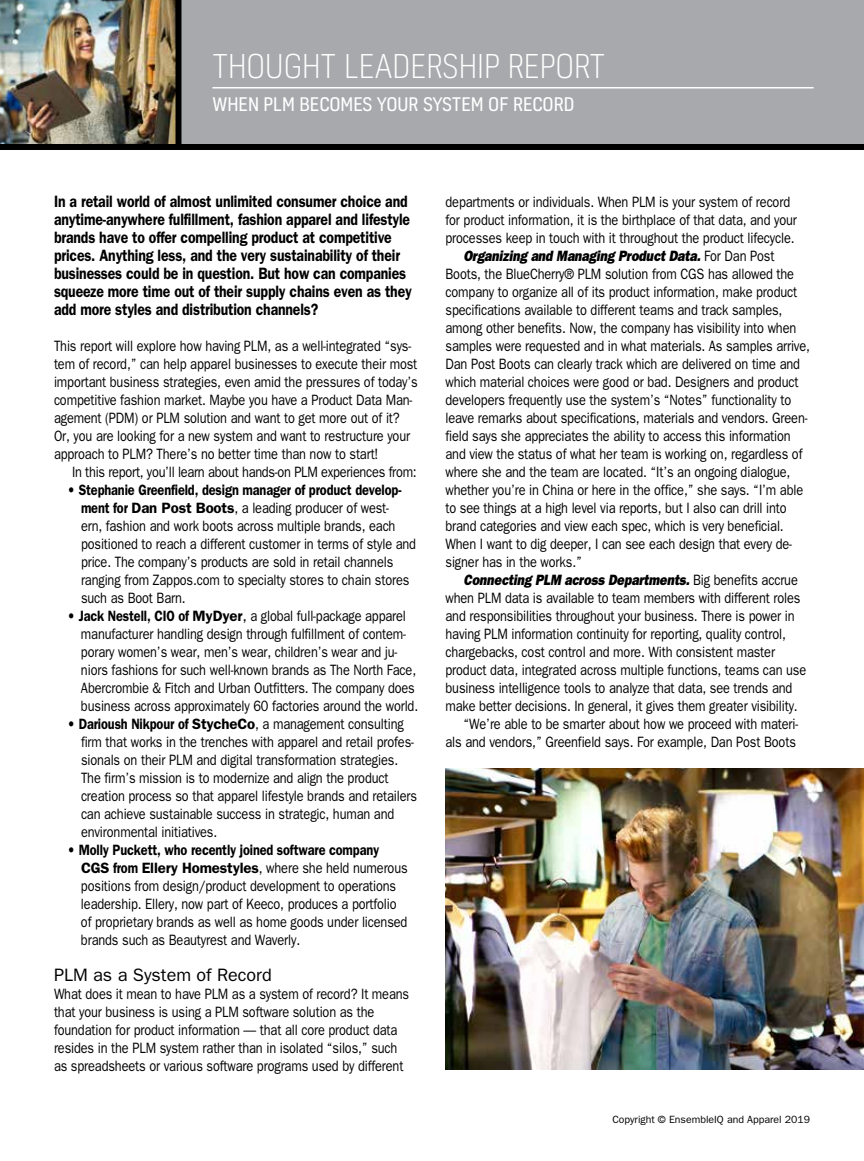
<style>
.page{position:relative;width:864px;height:1161px;background:#fff}
.page>*{position:absolute;margin:0;border:0;box-sizing:border-box;transform-origin:0 0}
.t1{font:300 31.5px "Kelson";color:#fff}
.t2{font:18px "Kelson";color:#fff}
.t3{font:18px "Franklin Gothic";color:#000}
.t4{font:600 16.5px/18px "Franklin Gothic";letter-spacing:-.01em;color:#000;scale:.85 1}
.t5{font:15px/18px "Franklin Gothic";letter-spacing:-.01em;color:#000;scale:.85 1}
.t6{font:italic 800 15px "Franklin Gothic";letter-spacing:-.01em;color:#000;scale:.85 1}
.t7{font:10.5px "Franklin Gothic";color:#000}
.s1{font-weight:600}
.s2{font-weight:400;font-style:normal}
</style>
<div class="page">
<hr style="left:863px;top:144px;width:1px;height:1017px;background:#ebede2">
<div style="left:83px;top:0;width:781px;height:144px;background:#a7a9ac"></div>
<img style="left:0;top:0;width:176px;height:144px">
<div style="left:176px;top:0;width:6px;height:144px;background:#000"></div>
<div style="left:0;top:144px;width:864px;height:6px;background:#000"></div>
<hr style="left:212px;top:87px;width:602px;height:1px;background:#fff">
<img style="left:446px;top:769px;width:418px;height:300px">
<h1 class="t1" style="left:212px;top:46px;width:394px">THOUGHT LEADERSHIP REPORT</h1>
<p class="t2" style="left:212px;top:92px;width:364px">WHEN PLM BECOMES YOUR SYSTEM OF RECORD</p>
<p class="t4" style="left:54px;top:192px;width:423px">In a retail world of almost unlimited consumer choice and anytime-anywhere fulfillment, fashion apparel and lifestyle brands have to offer compelling product at competitive prices. Anything less, and the very sustainability of their businesses could be in question. But how can companies squeeze more time out of their supply chains even as they add more styles and distribution channels?</p>
<p class="t5" style="left:54px;top:337px;width:430px">This report will explore how having PLM, as a well-integrated “sys&shy;tem of record,” can help apparel businesses to execute their most important business strategies, even amid the pressures of today’s competitive fashion market. Maybe you have a Product Data Man&shy;agement (PDM) or PLM solution and want to get more out of it?<br>Or, you are looking for a new system and want to restructure your approach to PLM? There’s no better time than now to start!</p>
<p class="t5" style="left:72px;top:463px;width:407px">In this report, you’ll learn about hands-on PLM experiences from:</p>
<p class="t5" style="left:81px;top:481px;width:396px;text-indent:-14px">• <span class="s1">Stephanie Greenfield, design manager of product develop&shy;ment for Dan Post Boots</span>, a leading producer of west-<br>ern, fashion and work boots across multiple brands, each positioned to reach a different customer in terms of style and price. The company’s products are sold in retail channels ranging from Zappos.com to specialty stores to chain stores such as Boot Barn.</p>
<p class="t5" style="left:81px;top:607px;width:398px;text-indent:-13px">• <span class="s1">Jack Nestell, CIO of MyDyer</span>, a global full-package apparel manufacturer handling design through fulfillment of contem&shy;porary women’s wear, men’s wear, children’s wear and ju&shy;niors fashions for such well-known brands as The North Face, Abercrombie &amp; Fitch and Urban Outfitters. The company does business across approximately 60 factories around the world.</p>
<p class="t5" style="left:81px;top:715px;width:397px;text-indent:-14px">• <span class="s1">Darioush Nikpour of StycheCo</span>, a management consulting firm that works in the trenches with apparel and retail profes&shy;sionals on their PLM and digital transformation strategies.<br>The firm’s mission is to modernize and align the product creation process so that apparel lifestyle brands and retailers can achieve sustainable success in strategic, human and environmental initiatives.</p>
<p class="t5" style="left:81px;top:841px;width:386px;text-indent:-13px">• <span class="s1">Molly Puckett, who recently joined software company CGS from Ellery Homestyles</span>, where she held numerous positions from design/product development to operations leadership. Ellery, now part of Keeco, produces a portfolio of proprietary brands as well as home goods under licensed brands such as Beautyrest and Waverly.</p>
<p class="t3" style="left:54px;top:965px;width:219px">PLM as a System of Record</p>
<p class="t5" style="left:54px;top:985px;width:419px">What does it mean to have PLM as a system of record? It means that your business is using a PLM software solution as the foundation for product information — that all core product data resides in the PLM system rather than in isolated “silos,” such as spreadsheets or various software programs used by different</p>
<p class="t5" style="left:446px;top:193px;width:407px">departments or individuals. When PLM is your system of record</p>
<p class="t5" style="left:446px;top:211px;width:415px">for product information, it is the birthplace of that data, and your</p>
<p class="t5" style="left:446px;top:229px;width:412px">processes keep in touch with it throughout the product lifecycle.</p>
<p class="t6" style="left:464px;top:245px;width:367px">Organizing and Managing Product Data. <span class="s2">For Dan Post</span></p>
<p class="t5" style="left:446px;top:265px;width:412px">Boots, the BlueCherry® PLM solution from CGS has allowed the</p>
<p class="t5" style="left:446px;top:283px;width:415px">company to organize all of its product information, make product</p>
<p class="t5" style="left:446px;top:301px;width:398px">specifications available to different teams and track samples,</p>
<p class="t5" style="left:446px;top:319px;width:414px">among other benefits. Now, the company has visibility into when</p>
<p class="t5" style="left:446px;top:337px;width:430px">samples were requested and in what materials. As samples arrive,</p>
<p class="t5" style="left:446px;top:355px;width:419px">Dan Post Boots can clearly track which are delivered on time and</p>
<p class="t5" style="left:446px;top:373px;width:417px">which material choices were good or bad. Designers and product</p>
<p class="t5" style="left:446px;top:391px;width:408px">developers frequently use the system’s “Notes” functionality to</p>
<p class="t5" style="left:446px;top:409px;width:427px">leave remarks about specifications, materials and vendors. Green-</p>
<p class="t5" style="left:446px;top:427px;width:408px">field says she appreciates the ability to access this information</p>
<p class="t5" style="left:446px;top:445px;width:421px">and view the status of what her team is working on, regardless of</p>
<p class="t5" style="left:446px;top:463px;width:407px">where she and the team are located. “It’s an ongoing dialogue,</p>
<p class="t5" style="left:446px;top:481px;width:422px">whether you’re in China or here in the office,” she says. “I’m able</p>
<p class="t5" style="left:446px;top:499px;width:403px">to see things at a high level via reports, but I also can drill into</p>
<p class="t5" style="left:446px;top:517px;width:399px">brand categories and view each spec, which is very beneficial.</p>
<p class="t5" style="left:446px;top:535px;width:409px">When I want to dig deeper, I can see each design that every de-</p>
<p class="t5" style="left:446px;top:553px;width:162px">signer has in the works.”</p>
<p class="t6" style="left:464px;top:569px;width:395px">Connecting PLM across Departments. <span class="s2">Big benefits accrue</span></p>
<p class="t5" style="left:446px;top:589px;width:419px">when PLM data is available to team members with different roles</p>
<p class="t5" style="left:446px;top:607px;width:412px">and responsibilities throughout your business. There is power in</p>
<p class="t5" style="left:446px;top:625px;width:402px">having PLM information continuity for reporting, quality control,</p>
<p class="t5" style="left:446px;top:643px;width:389px">chargebacks, cost control and more. With consistent master</p>
<p class="t5" style="left:446px;top:661px;width:426px">product data, integrated across multiple functions, teams can use</p>
<p class="t5" style="left:446px;top:679px;width:410px">business intelligence tools to analyze that data, see trends and</p>
<p class="t5" style="left:446px;top:697px;width:416px">make better decisions. In general, it gives them greater visibility.</p>
<p class="t5" style="left:464px;top:715px;width:395px">“We’re able to be smarter about how we proceed with materi-</p>
<p class="t5" style="left:446px;top:733px;width:414px">als and vendors,” Greenfield says. For example, Dan Post Boots</p>
<p class="t7" style="left:612px;top:1114px;width:199px">Copyright © EnsembleIQ and Apparel 2019</p>
</div>
